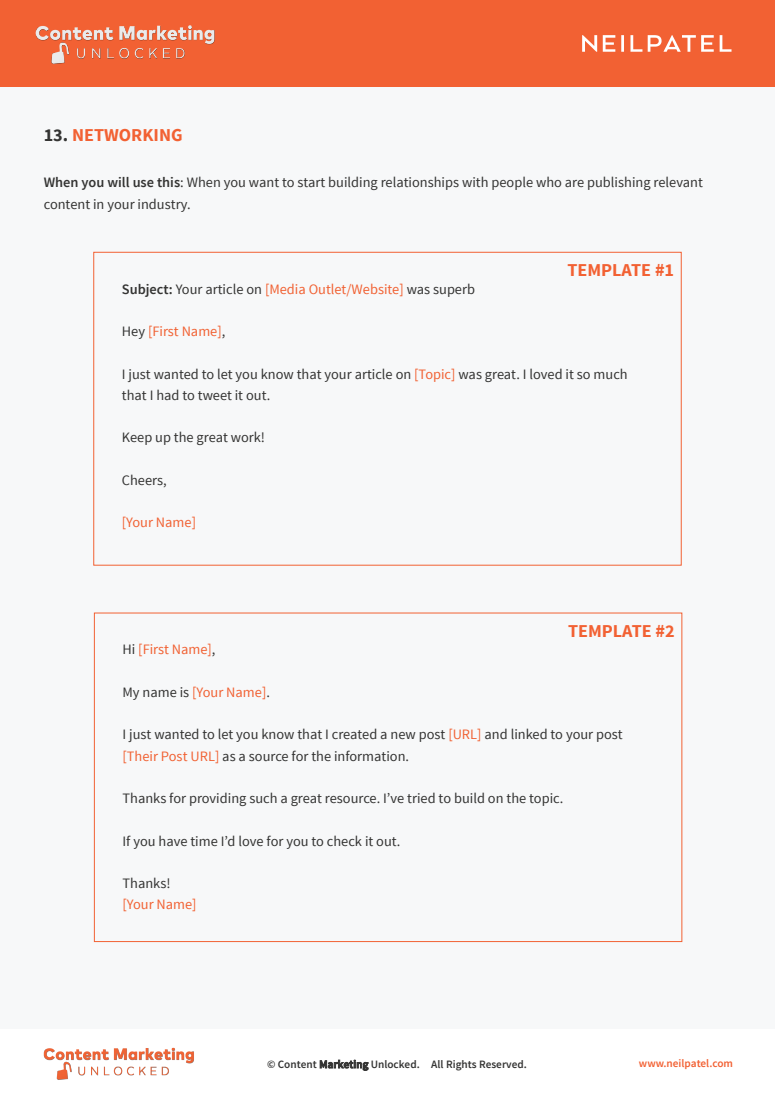
<style>
.page{position:relative;width:775px;height:1096px;background:#f7f8f9}
.page>*{position:absolute;margin:0;border:0;box-sizing:border-box;transform-origin:0 0}
.t1{font:700 18.12px "Source Sans Pro";color:#f26133}
.t2{font:14.38px/21.2px "Source Sans Pro";color:#343433}
.t3{font:14.38px "Source Sans Pro";color:#f16234}
.t4{font:600 11.25px "Source Sans Pro";color:#343433}
.t5{font:600 11.25px "Source Sans Pro";color:#f26133}
.s1{color:#343433}
.s2{font-weight:600}
.s3{color:#f16234}
</style>
<div class="page">
<div style="left:0;top:0;width:775px;height:87px;background:#f26133"></div>
<svg style="left:582px;top:35px;width:15px;height:17px"></svg>
<svg style="left:603px;top:35px;width:12px;height:17px"></svg>
<svg style="left:648px;top:35px;width:66px;height:17px"></svg>
<svg style="left:631px;top:35px;width:11px;height:17px"></svg>
<svg style="left:720px;top:35px;width:12px;height:17px"></svg>
<svg style="left:621px;top:35px;width:3px;height:17px"></svg>
<div style="left:0;top:1029px;width:775px;height:67px;background:#fff"></div>
<img style="left:35px;top:25px;width:180px;height:39px">
<img style="left:43px;top:1047px;width:151px;height:33px">
<p class="t1" style="left:44px;top:124px;width:140px"><span class="s1">13.</span> NETWORKING</p>
<p class="t2" style="left:44px;top:172px;width:661px"><span class="s2">When you will use this</span>: When you want to start building relationships with people who are publishing relevant content in your industry.</p>
<p class="t1" style="left:568px;top:259px;width:108px">TEMPLATE #1</p>
<p class="t2" style="left:122px;top:278px;width:355px"><span class="s2">Subject:</span> Your article on <span class="s3">[Media Outlet/Website]</span> was superb</p>
<p class="t3" style="left:122px;top:322px;width:105px"><span class="s1">Hey</span> [First Name]<span class="s1">,</span></p>
<p class="t2" style="left:122px;top:363px;width:507px">I just wanted to let you know that your article on <span class="s3">[Topic]</span> was great. I loved it so much that I had to tweet it out.</p>
<p class="t2" style="left:122px;top:427px;width:145px">Keep up the great work!</p>
<p class="t2" style="left:122px;top:470px;width:46px">Cheers,</p>
<p class="t3" style="left:122px;top:514px;width:76px">[Your Name]</p>
<p class="t1" style="left:568px;top:619px;width:108px">TEMPLATE #2</p>
<p class="t3" style="left:122px;top:640px;width:95px"><span class="s1">Hi</span> [First Name]<span class="s1">,</span></p>
<p class="t3" style="left:122px;top:683px;width:149px"><span class="s1">My name is</span> [Your Name]<span class="s1">.</span></p>
<p class="t2" style="left:122px;top:724px;width:502px">I just wanted to let you know that I created a new post <span class="s3">[URL]</span> and linked to your post <span class="s3">[Their Post URL]</span> as a source for the information.</p>
<p class="t2" style="left:122px;top:788px;width:442px">Thanks for providing such a great resource. I’ve tried to build on the topic.</p>
<p class="t2" style="left:122px;top:830px;width:280px">If you have time I’d love for you to check it out.</p>
<p class="t2" style="left:122px;top:873px;width:50px">Thanks!</p>
<p class="t3" style="left:122px;top:895px;width:76px">[Your Name]</p>
<p class="t4" style="left:267px;top:1057px;width:261px">© Content Marketing Unlocked. All Rights Reserved.</p>
<p class="t5" style="left:639px;top:1056px;width:96px">www.neilpatel.com</p>
</div>
